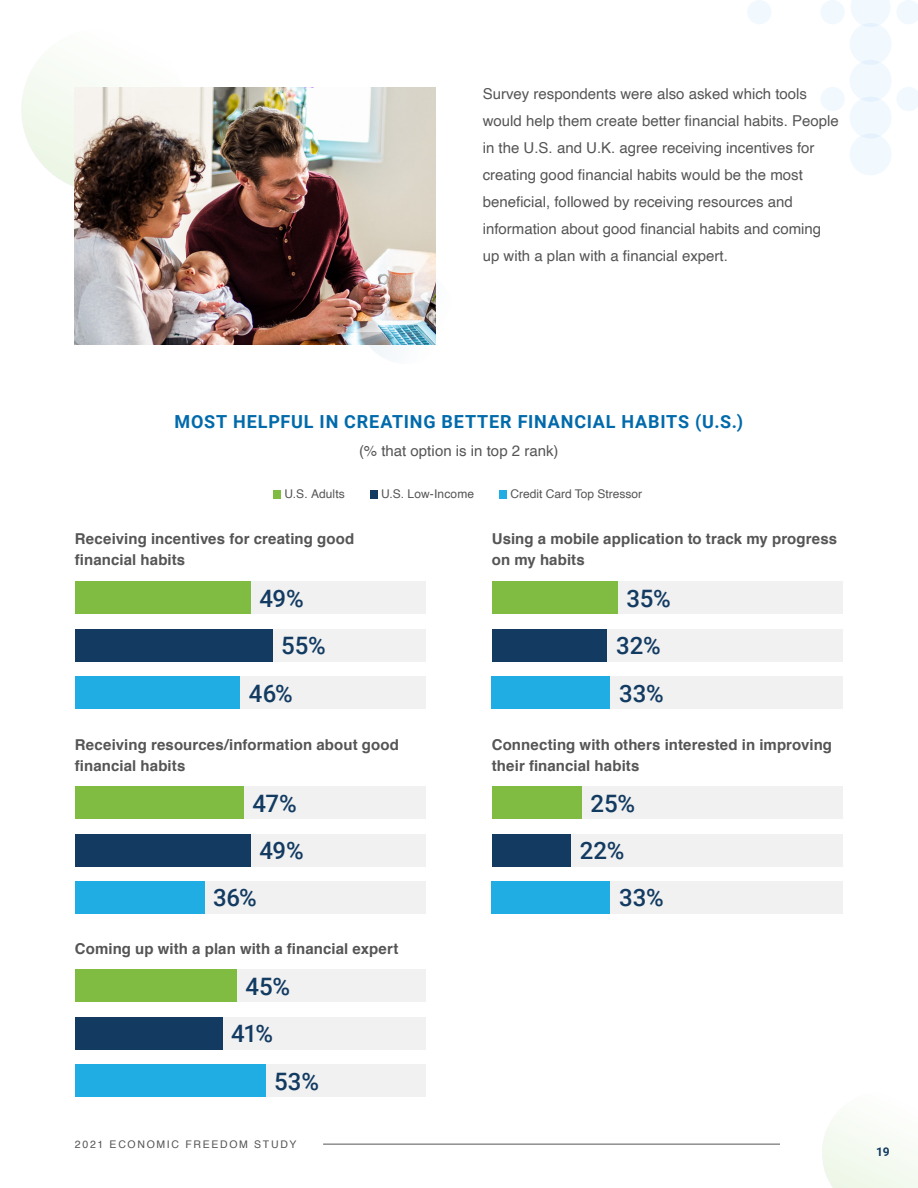
<style>
.page{position:relative;width:918px;height:1188px;background:#fff}
.page>*{position:absolute;margin:0;border:0;box-sizing:border-box;transform-origin:0 0}
.t1{font:500 24px/47.4px "Roboto";letter-spacing:-.005em;color:#133b62}
.t2{font:700 18px "Roboto";letter-spacing:.045em;color:#006aab}
.t3{font:15px/27px "Helvetica";color:#555}
.t4{font:700 15px/21px "Helvetica";letter-spacing:.005em;color:#555556}
.t5{font:15px "Helvetica";letter-spacing:.005em;color:#555556}
.t6{font:12px "Helvetica";color:#555556}
.t7{font:700 12px "Roboto";color:#133b62}
.t8{font:10.5px "Helvetica";letter-spacing:.16em;color:#555}
</style>
<div class="page">
<div style="left:747px;top:0;width:24px;height:24px;background:#f1f8fe;border-radius:50%"></div>
<div style="left:820px;top:0;width:25px;height:24px;background:#f1f8fe;border-radius:50%"></div>
<div style="left:820px;top:87px;width:25px;height:24px;background:#f1f8fe;border-radius:50%"></div>
<svg style="left:897px;top:87px;width:21px;height:24px"></svg>
<svg style="left:851px;top:0;width:67px;height:25px"></svg>
<div style="left:850px;top:23px;width:42px;height:42px;background:#f1f8fe;border-radius:50%"></div>
<div style="left:850px;top:60px;width:42px;height:42px;background:#f1f8fe;border-radius:50%"></div>
<div style="left:850px;top:97px;width:42px;height:42px;background:#f1f8fe;border-radius:50%"></div>
<div style="left:850px;top:133px;width:42px;height:42px;background:#f1f8fe;border-radius:50%"></div>
<hr style="left:323px;top:1144px;width:457px;height:1px;background:#555">
<div style="left:273px;top:490px;width:8px;height:8px;background:#80bb42"></div>
<div style="left:370px;top:490px;width:7px;height:8px;background:#133b62"></div>
<div style="left:499px;top:490px;width:8px;height:8px;background:#1fade4"></div>
<div style="left:75px;top:676px;width:351px;height:33px;background:#f1f1f1"></div>
<div style="left:75px;top:629px;width:351px;height:32px;background:#f1f1f1"></div>
<div style="left:75px;top:582px;width:351px;height:32px;background:#f1f1f1"></div>
<div style="left:75px;top:676px;width:165px;height:33px;background:#1fade4"></div>
<div style="left:75px;top:582px;width:176px;height:32px;background:#80bb42"></div>
<div style="left:75px;top:629px;width:197px;height:32px;background:#133b62"></div>
<div style="left:75px;top:881px;width:351px;height:33px;background:#f1f1f1"></div>
<div style="left:75px;top:834px;width:351px;height:32px;background:#f1f1f1"></div>
<div style="left:75px;top:786px;width:351px;height:33px;background:#f1f1f1"></div>
<div style="left:75px;top:881px;width:129px;height:33px;background:#1fade4"></div>
<div style="left:75px;top:786px;width:168px;height:33px;background:#80bb42"></div>
<div style="left:75px;top:834px;width:176px;height:32px;background:#133b62"></div>
<div style="left:75px;top:1064px;width:351px;height:33px;background:#f1f1f1"></div>
<div style="left:75px;top:1017px;width:351px;height:32px;background:#f1f1f1"></div>
<div style="left:75px;top:970px;width:351px;height:32px;background:#f1f1f1"></div>
<div style="left:75px;top:1064px;width:190px;height:33px;background:#1fade4"></div>
<div style="left:75px;top:970px;width:161px;height:32px;background:#80bb42"></div>
<div style="left:75px;top:1017px;width:147px;height:32px;background:#133b62"></div>
<div style="left:492px;top:676px;width:351px;height:33px;background:#f1f1f1"></div>
<div style="left:492px;top:629px;width:351px;height:32px;background:#f1f1f1"></div>
<div style="left:492px;top:582px;width:351px;height:32px;background:#f1f1f1"></div>
<div style="left:492px;top:676px;width:118px;height:33px;background:#1fade4"></div>
<div style="left:492px;top:582px;width:125px;height:32px;background:#80bb42"></div>
<div style="left:492px;top:629px;width:114px;height:32px;background:#133b62"></div>
<div style="left:492px;top:881px;width:351px;height:33px;background:#f1f1f1"></div>
<div style="left:492px;top:834px;width:351px;height:32px;background:#f1f1f1"></div>
<div style="left:492px;top:786px;width:351px;height:33px;background:#f1f1f1"></div>
<div style="left:492px;top:881px;width:118px;height:33px;background:#1fade4"></div>
<div style="left:492px;top:786px;width:89px;height:33px;background:#80bb42"></div>
<div style="left:492px;top:834px;width:79px;height:32px;background:#133b62"></div>
<img style="left:32px;top:151px;width:43px;height:54px">
<img style="left:349px;top:344px;width:87px;height:15px">
<img style="left:75px;top:87px;width:361px;height:257px">
<p class="t3" style="left:483px;top:81px;width:358px">Survey respondents were also asked which tools would help them create better financial habits. People in the U.S. and U.K. agree receiving incentives for creating good financial habits would be the most beneficial, followed by receiving resources and information about good financial habits and coming up with a plan with a financial expert.</p>
<p class="t2" style="left:174px;top:409px;width:570px">MOST HELPFUL IN CREATING BETTER FINANCIAL HABITS (U.S.)</p>
<p class="t5" style="left:359px;top:439px;width:201px">(% that option is in top 2 rank)</p>
<p class="t6" style="left:284px;top:485px;width:62px">U.S. Adults</p>
<p class="t6" style="left:381px;top:485px;width:95px">U.S. Low-Income</p>
<p class="t6" style="left:510px;top:485px;width:133px">Credit Card Top Stressor</p>
<p class="t4" style="left:75px;top:528px;width:281px">Receiving incentives for creating good financial habits</p>
<h1 class="t1" style="left:281px;top:574px;width:46px;text-indent:-22px">49%<br>55%</h1>
<p class="t4" style="left:492px;top:528px;width:347px">Using a mobile application to track my progress on my habits</p>
<h1 class="t1" style="left:616px;top:574px;width:56px;text-align:center">35%<br>32%</h1>
<h1 class="t1" style="left:249px;top:668px;width:45px">46%</h1>
<p class="t4" style="left:75px;top:734px;width:325px">Receiving resources/information about good financial habits</p>
<h1 class="t1" style="left:252px;top:779px;width:53px">47%<br>49%</h1>
<h1 class="t1" style="left:213px;top:873px;width:45px">36%</h1>
<p class="t4" style="left:75px;top:939px;width:325px">Coming up with a plan with a financial expert</p>
<h1 class="t1" style="left:231px;top:962px;width:61px;text-indent:14px">45%<br>41%</h1>
<h1 class="t1" style="left:274px;top:1056px;width:46px">53%</h1>
<p class="t8" style="left:75px;top:1136px;width:223px">2021 ECONOMIC FREEDOM STUDY</p>
<h1 class="t1" style="left:619px;top:669px;width:46px">33%</h1>
<p class="t4" style="left:492px;top:734px;width:342px">Connecting with others interested in improving their financial habits</p>
<h1 class="t1" style="left:580px;top:779px;width:57px;text-align:center">25%<br>22%</h1>
<h1 class="t1" style="left:619px;top:873px;width:46px">33%</h1>
<p class="t7" style="left:876px;top:1143px;width:15px">19</p>
</div>
